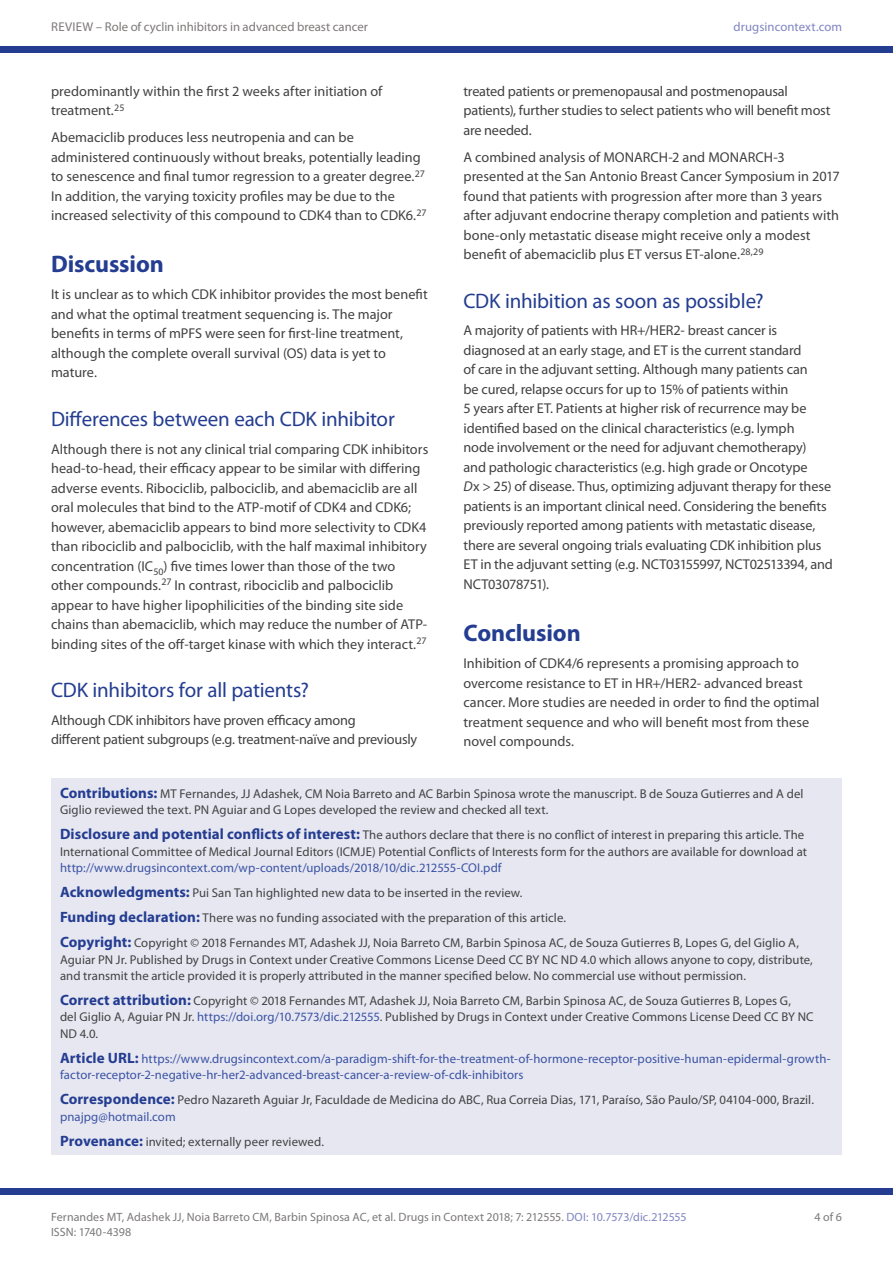
<style>
.page{position:relative;width:893px;height:1263px;background:#fff}
.page>*{position:absolute;margin:0;border:0;box-sizing:border-box;transform-origin:0 0}
.t1{font:700 24px "Myriad Pro";letter-spacing:-.005em;color:#243d91}
.t2{font:21px "Myriad Pro";letter-spacing:-.01em;color:#243d91}
.TXT{font:14.25px/19.5px "Myriad Pro";letter-spacing:-.005em;color:#424142}
.TXT_S{font:14.25px/19.5px "Myriad Pro";color:#424142}
.SIDE_HEAD{font:12.75px/16.5px "Myriad Pro";letter-spacing:.005em;color:#424142}
.SIDE_HEAD-2{font:12.75px/16.5px "Myriad Pro";letter-spacing:.005em;color:#3a53a3}
.t3{font:12.75px "Myriad Pro";color:#7c7878}
.t4{font:12.75px "Myriad Pro";letter-spacing:.005em;color:#7f85c1}
.t5{font:12px "Myriad Pro";letter-spacing:.005em;color:#7c7878}
.s1{font-style:italic}
.s2{font-weight:700;font-size:15px;color:#243d91}
.s3{color:#3a53a3}
.s4{color:#7f85c1}
</style>
<div class="page">
<div style="left:0;top:1188px;width:893px;height:7px;background:#243d91"></div>
<div style="left:0;top:47px;width:893px;height:6px;background:#243d91"></div>
<div style="left:51px;top:778px;width:791px;height:377px;background:#e7e7f2"></div>
<p class="t3" style="left:51px;top:18px;width:318px">REVIEW – Role of cyclin inhibitors in advanced breast cancer</p>
<p class="t4" style="left:734px;top:18px;width:110px">drugsincontext.com</p>
<p class="TXT_S" style="left:51px;top:81px;width:333px">predominantly within the first 2 weeks after initiation of treatment.<sup>25</sup></p>
<p class="TXT_S" style="left:51px;top:128px;width:377px">Abemaciclib produces less neutropenia and can be administered continuously without breaks, potentially leading to senescence and final tumor regression to a greater degree.<sup>27<br></sup>In addition, the varying toxicity profiles may be due to the increased selectivity of this compound to CDK4 than to CDK6.<sup>27</sup></p>
<h1 class="t1" style="left:51px;top:249px;width:114px">Discussion</h1>
<p class="TXT" style="left:51px;top:285px;width:378px">It is unclear as to which CDK inhibitor provides the most benefit and what the optimal treatment sequencing is. The major benefits in terms of mPFS were seen for first-line treatment, although the complete overall survival (OS) data is yet to mature.</p>
<h2 class="t2" style="left:51px;top:406px;width:345px">Differences between each CDK inhibitor</h2>
<p class="TXT" style="left:51px;top:439px;width:379px">Although there is not any clinical trial comparing CDK inhibitors head-to-head, their efficacy appear to be similar with differing adverse events. Ribociclib, palbociclib, and abemaciclib are all oral molecules that bind to the ATP-motif of CDK4 and CDK6; however, abemaciclib appears to bind more selectivity to CDK4 than ribociclib and palbociclib, with the half maximal inhibitory concentration (IC<sub>50</sub>) five times lower than those of the two other compounds.<sup>27</sup> In contrast, ribociclib and palbociclib appear to have higher lipophilicities of the binding site side chains than abemaciclib, which may reduce the number of ATP&shy;binding sites of the off-target kinase with which they interact.<sup>27</sup></p>
<h2 class="t2" style="left:51px;top:677px;width:259px">CDK inhibitors for all patients?</h2>
<p class="TXT" style="left:51px;top:710px;width:368px">Although CDK inhibitors have proven efficacy among<br>different patient subgroups (e.g. treatment-naïve and previously</p>
<p class="TXT" style="left:463px;top:81px;width:368px">treated patients or premenopausal and postmenopausal patients), further studies to select patients who will benefit most are needed.</p>
<p class="TXT_S" style="left:463px;top:147px;width:378px">A combined analysis of MONARCH-2 and MONARCH-3 presented at the San Antonio Breast Cancer Symposium in 2017 found that patients with progression after more than 3 years after adjuvant endocrine therapy completion and patients with bone-only metastatic disease might receive only a modest benefit of abemaciclib plus ET versus ET-alone.<sup>28,29</sup></p>
<h2 class="t2" style="left:463px;top:288px;width:302px">CDK inhibition as soon as possible?</h2>
<p class="TXT" style="left:463px;top:321px;width:371px">A majority of patients with HR+/HER2- breast cancer is diagnosed at an early stage, and ET is the current standard<br>of care in the adjuvant setting. Although many patients can<br>be cured, relapse occurs for up to 15% of patients within<br>5 years after ET. Patients at higher risk of recurrence may be identified based on the clinical characteristics (e.g. lymph<br>node involvement or the need for adjuvant chemotherapy)<br>and pathologic characteristics (e.g. high grade or Oncotype<br><span class="s1">D</span>x &gt; 25) of disease. Thus, optimizing adjuvant therapy for these patients is an important clinical need. Considering the benefits previously reported among patients with metastatic disease, there are several ongoing trials evaluating CDK inhibition plus ET in the adjuvant setting (e.g. NCT03155997, NCT02513394, and NCT03078751).</p>
<h1 class="t1" style="left:463px;top:617px;width:119px">Conclusion</h1>
<p class="TXT" style="left:463px;top:653px;width:358px">Inhibition of CDK4/6 represents a promising approach to overcome resistance to ET in HR+/HER2- advanced breast cancer. More studies are needed in order to find the optimal treatment sequence and who will benefit most from these novel compounds.</p>
<p class="SIDE_HEAD" style="left:60px;top:785px;width:745px"><span class="s2">Contributions:</span> MT Fernandes, JJ Adashek, CM Noia Barreto and AC Barbin Spinosa wrote the manuscript. B de Souza Gutierres and A del<br>Giglio reviewed the text. PN Aguiar and G Lopes developed the review and checked all text.</p>
<p class="SIDE_HEAD" style="left:60px;top:826px;width:749px"><span class="s2">Disclosure and potential conflicts of interest:</span> The authors declare that there is no conflict of interest in preparing this article. The<br>International Committee of Medical Journal Editors (ICMJE) Potential Conflicts of Interests form for the authors are available for download at <span class="s3">http://www.drugsincontext.com/wp-content/uploads/2018/10/dic.212555-COI.pdf</span></p>
<p class="SIDE_HEAD" style="left:60px;top:884px;width:464px"><span class="s2">Acknowledgments:</span> Pui San Tan highlighted new data to be inserted in the review.</p>
<p class="SIDE_HEAD" style="left:60px;top:909px;width:507px"><span class="s2">Funding declaration:</span> There was no funding associated with the preparation of this article.</p>
<p class="SIDE_HEAD" style="left:60px;top:934px;width:754px"><span class="s2">Copyright:</span> Copyright © 2018 Fernandes MT, Adashek JJ, Noia Barreto CM, Barbin Spinosa AC, de Souza Gutierres B, Lopes G, del Giglio A,<br>Aguiar PN Jr. Published by Drugs in Context under Creative Commons License Deed CC BY NC ND 4.0 which allows anyone to copy, distribute, and transmit the article provided it is properly attributed in the manner specified below. No commercial use without permission.</p>
<p class="SIDE_HEAD" style="left:60px;top:992px;width:755px"><span class="s2">Correct attribution:</span> Copyright © 2018 Fernandes MT, Adashek JJ, Noia Barreto CM, Barbin Spinosa AC, de Souza Gutierres B, Lopes G,<br>del Giglio A, Aguiar PN Jr. <span class="s3">https://doi.org/10.7573/dic.212555</span>. Published by Drugs in Context under Creative Commons License Deed CC BY NC<br>ND 4.0.</p>
<p class="SIDE_HEAD-2" style="left:60px;top:1050px;width:772px"><span class="s2">Article URL:</span> https://www.drugsincontext.com/a-paradigm-shift-for-the-treatment-of-hormone-receptor-positive-human-epidermal-growth&shy;factor-receptor-2-negative-hr-her2-advanced-breast-cancer-a-review-of-cdk-inhibitors</p>
<p class="SIDE_HEAD" style="left:60px;top:1091px;width:755px"><span class="s2">Correspondence:</span> Pedro Nazareth Aguiar Jr, Faculdade de Medicina do ABC, Rua Correia Dias, 171, Paraíso, São Paulo/SP, 04104-000, Brazil. <span class="s3">pnajpg@hotmail.com</span></p>
<p class="SIDE_HEAD" style="left:60px;top:1133px;width:265px"><span class="s2">Provenance:</span> invited; externally peer reviewed.</p>
<p class="t5" style="left:51px;top:1209px;width:637px">Fernandes MT, Adashek JJ, Noia Barreto CM, Barbin Spinosa AC, et al. Drugs in Context 2018; 7: 212555. <span class="s4">DOI: 10.7573/dic.212555</span></p>
<p class="t5" style="left:814px;top:1209px;width:29px">4 of 6</p>
<p class="t5" style="left:51px;top:1224px;width:82px">ISSN: 1740-4398</p>
</div>
